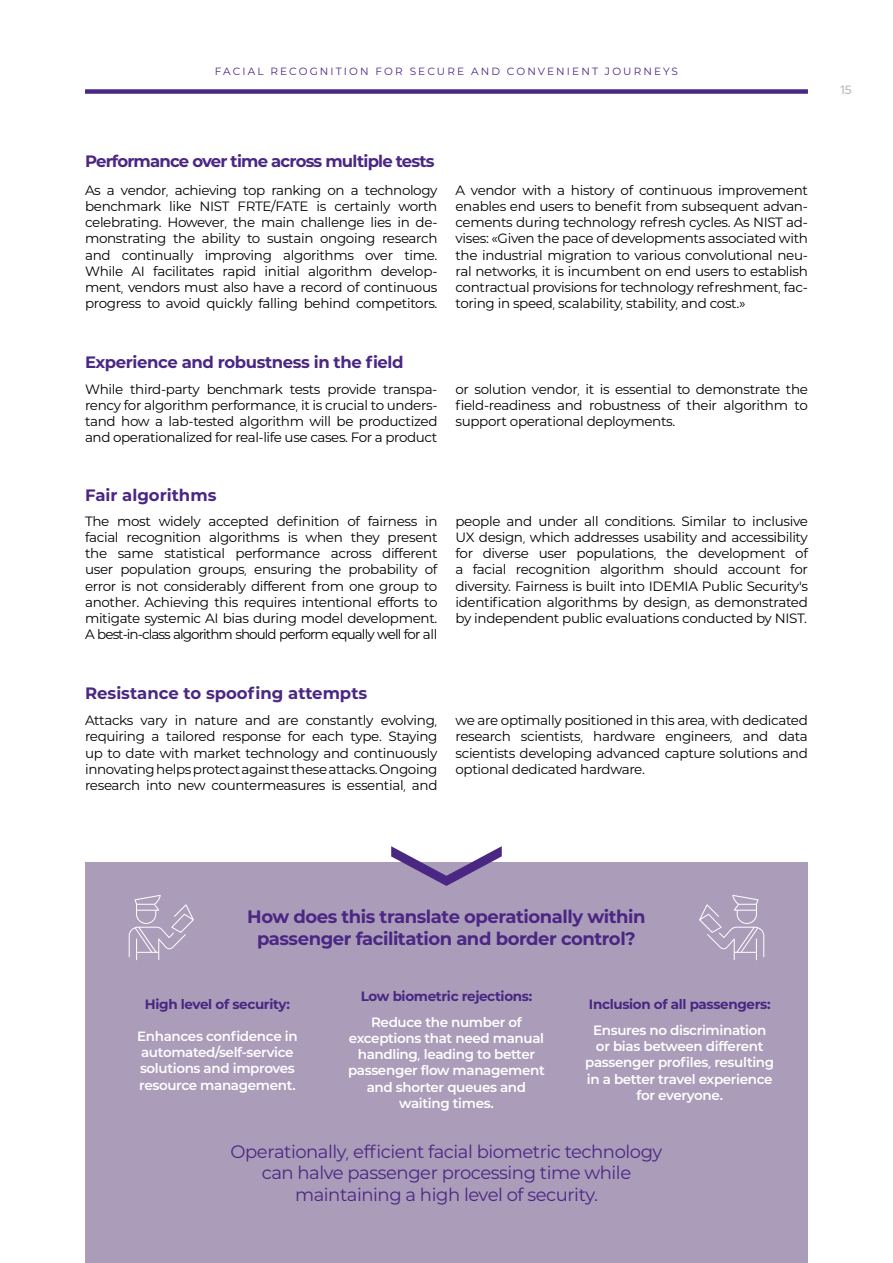
<style>
.page{position:relative;width:893px;height:1263px;background:#fff}
.page>*{position:absolute;margin:0;border:0;box-sizing:border-box;transform-origin:0 0}
.t1{font:18px/21.6px "IDEMIA";letter-spacing:-.025em;color:#4b2784;text-align:center}
.t2{font:700 18px/21.6px "IDEMIA";letter-spacing:-.025em;color:#4b2784;text-align:center}
.t3{font:700 16.5px "IDEMIA";color:#4b2784}
.t4{font:700 16.5px "IDEMIA";letter-spacing:-.05em;color:#4b2784}
.t5{font:700 16.5px "IDEMIA";letter-spacing:-.025em;color:#4b2784}
.t6{font:13.5px/16.2px "IDEMIA";letter-spacing:-.025em;color:#000;text-align:justify}
.t7{font:600 13.5px/16.2px "IDEMIA";letter-spacing:-.025em;color:#fff;text-align:center}
.t8{font:700 13.5px "IDEMIA";letter-spacing:-.025em;color:#4b2784}
.t9{font:500 12px "IDEMIA";color:#b3babe}
.t10{font:10.5px "IDEMIA";letter-spacing:.2em;color:#4b2784}
</style>
<div class="page">
<div style="left:85px;top:89px;width:723px;height:5px;background:#4b2784"></div>
<div style="left:85px;top:862px;width:723px;height:401px;background:#ab9cb9"></div>
<svg style="left:391px;top:846px;width:111px;height:40px"></svg>
<svg style="left:699px;top:895px;width:65px;height:65px"></svg>
<svg style="left:129px;top:895px;width:65px;height:65px"></svg>
<p class="t10" style="left:215px;top:64px;width:465px">FACIAL RECOGNITION FOR SECURE AND CONVENIENT JOURNEYS</p>
<p class="t4" style="left:85px;top:150px;width:351px">Performance over time across multiple tests</p>
<p class="t6" style="left:85px;top:181px;width:354px">As a vendor, achieving top ranking on a technology benchmark like NIST FRTE/FATE is certainly worth celebrating. However, the main challenge lies in de&shy;monstrating the ability to sustain ongoing research and continually improving algorithms over time.<br>While AI facilitates rapid initial algorithm develop&shy;ment, vendors must also have a record of continuous progress to avoid quickly falling behind competitors.</p>
<p class="t6" style="left:455px;top:181px;width:354px">A vendor with a history of continuous improvement enables end users to benefit from subsequent advan&shy;cements during technology refresh cycles. As NIST ad&shy;vises: «Given the pace of developments associated with the industrial migration to various convolutional neu&shy;ral networks, it is incumbent on end users to establish contractual provisions for technology refreshment, fac&shy;toring in speed, scalability, stability, and cost.»</p>
<p class="t5" style="left:85px;top:350px;width:320px">Experience and robustness in the field</p>
<p class="t6" style="left:85px;top:380px;width:354px">While third-party benchmark tests provide transpa&shy;rency for algorithm performance, it is crucial to unders&shy;tand how a lab-tested algorithm will be productized and operationalized for real-life use cases. For a product</p>
<p class="t6" style="left:455px;top:380px;width:354px">or solution vendor, it is essential to demonstrate the field-readiness and robustness of their algorithm to support operational deployments.</p>
<p class="t3" style="left:85px;top:483px;width:133px">Fair algorithms</p>
<p class="t6" style="left:85px;top:512px;width:354px">The most widely accepted definition of fairness in facial recognition algorithms is when they present the same statistical performance across different user population groups, ensuring the probability of error is not considerably different from one group to another. Achieving this requires intentional efforts to mitigate systemic AI bias during model development.<br>A best-in-class algorithm should perform equally well for all</p>
<p class="t6" style="left:455px;top:512px;width:354px">people and under all conditions. Similar to inclusive UX design, which addresses usability and accessibility for diverse user populations, the development of a facial recognition algorithm should account for diversity. Fairness is built into IDEMIA Public Security’s identification algorithms by design, as demonstrated by independent public evaluations conducted by NIST.</p>
<p class="t3" style="left:85px;top:681px;width:284px">Resistance to spoofing attempts</p>
<p class="t6" style="left:85px;top:712px;width:354px">Attacks vary in nature and are constantly evolving, requiring a tailored response for each type. Staying up to date with market technology and continuously innovating helps protect against these attacks. Ongoing research into new countermeasures is essential, and</p>
<p class="t6" style="left:455px;top:712px;width:354px">we are optimally positioned in this area, with dedicated research scientists, hardware engineers, and data scientists developing advanced capture solutions and optional dedicated hardware.</p>
<p class="t9" style="left:840px;top:81px;width:13px">15</p>
<h1 class="t2" style="left:247px;top:905px;width:400px">How does this translate operationally within passenger facilitation and border control?</h1>
<p class="t8" style="left:145px;top:994px;width:146px">High level of security:</p>
<p class="t7" style="left:137px;top:1027px;width:162px;text-align:left">Enhances confidence in automated/self-service solutions and improves resource management.</p>
<p class="t8" style="left:361px;top:986px;width:173px">Low biometric rejections:</p>
<p class="t7" style="left:348px;top:1013px;width:198px">Reduce the number of exceptions that need manual handling, leading to better passenger flow management and shorter queues and waiting times.</p>
<p class="t8" style="left:589px;top:994px;width:183px">Inclusion of all passengers:</p>
<p class="t7" style="left:585px;top:1021px;width:191px">Ensures no discrimination or bias between different passenger profiles, resulting in a better travel experience for everyone.</p>
<h1 class="t1" style="left:231px;top:1140px;width:433px">Operationally, efficient facial biometric technology can halve passenger processing time while maintaining a high level of security.</h1>
</div>
